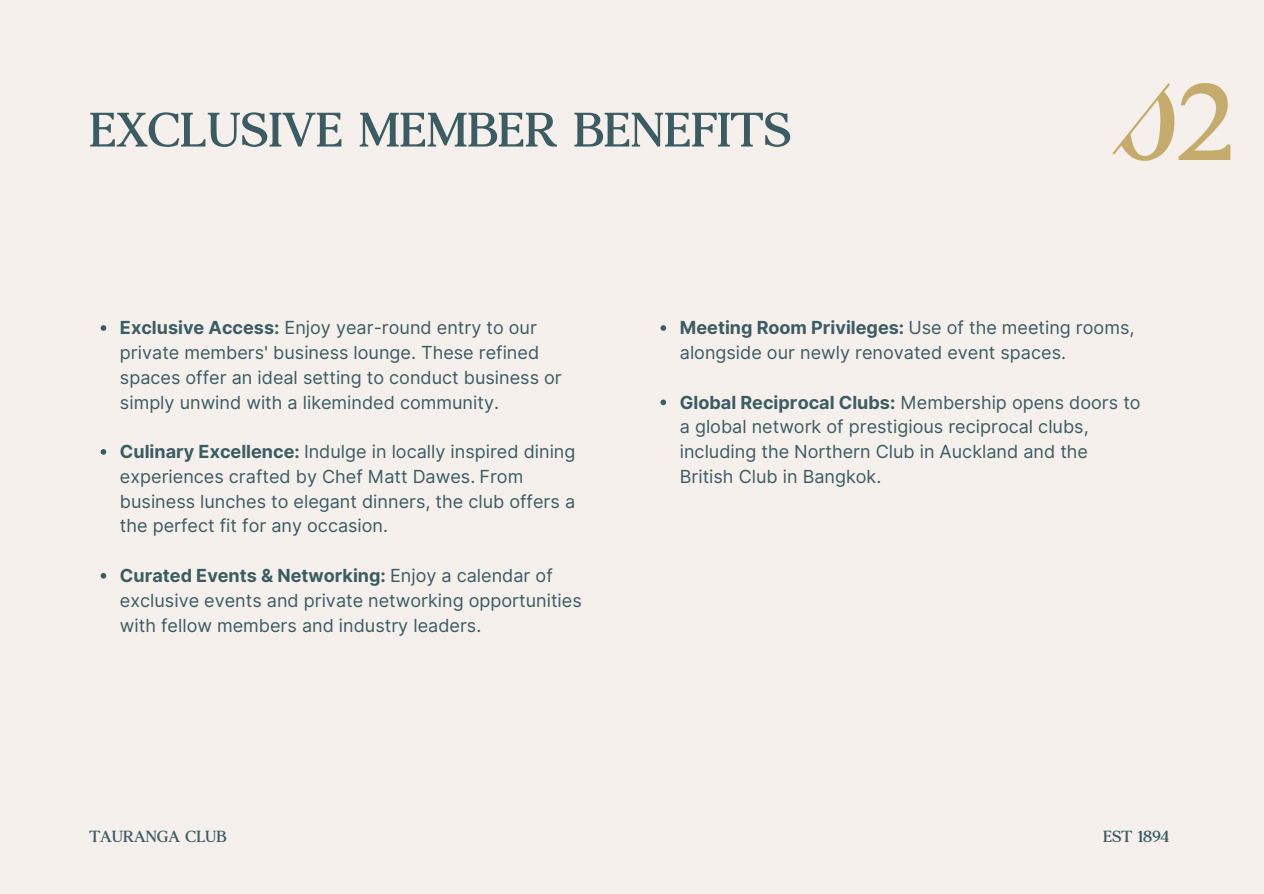
<style>
.page{position:relative;width:1264px;height:894px;background:#fff}
.page>*{position:absolute;margin:0;border:0;box-sizing:border-box;transform-origin:0 0}
.t1{font:700 121.5px "Agatho";color:#c6ac6c}
.t2{font:700 54px "Agatho";color:#3b5c63}
.t3{font:18px/24.8px "Inter";color:#3b5c63}
.t4{font:700 18px "Agatho";color:#3b5c63}
.s1{font-weight:700}
</style>
<div class="page">
<div style="left:0;top:0;width:1263px;height:893px;background:#f5f0eb"></div>
<svg style="left:101px;top:325px;width:5px;height:6px"></svg>
<svg style="left:101px;top:449px;width:5px;height:5px"></svg>
<svg style="left:101px;top:573px;width:5px;height:5px"></svg>
<svg style="left:660px;top:325px;width:6px;height:6px"></svg>
<svg style="left:660px;top:399px;width:6px;height:6px"></svg>
<svg style="left:1112px;top:83px;width:58px;height:72px"></svg>
<p class="t2" style="left:89px;top:95px;width:703px">EXCLUSIVE MEMBER BENEFITS</p>
<h2 class="t1" style="left:1113px;top:44px;width:120px">02</h2>
<h1 class="t3" style="left:120px;top:315px;width:443px"><span class="s1">Exclusive Access:</span> Enjoy year-round entry to our private members' business lounge. These refined spaces offer an ideal setting to conduct business or simply unwind with a likeminded community.</h1>
<p class="t3" style="left:120px;top:439px;width:457px"><span class="s1">Culinary Excellence:</span> Indulge in locally inspired dining experiences crafted by Chef Matt Dawes. From business lunches to elegant dinners, the club offers a the perfect fit for any occasion.</p>
<p class="t3" style="left:120px;top:563px;width:463px"><span class="s1">Curated Events &amp; Networking:</span> Enjoy a calendar of exclusive events and private networking opportunities with fellow members and industry leaders.</p>
<p class="t3" style="left:680px;top:315px;width:456px"><span class="s1">Meeting Room Privileges:</span> Use of the meeting rooms, alongside our newly renovated event spaces.</p>
<p class="t3" style="left:680px;top:389px;width:462px"><span class="s1">Global Reciprocal Clubs:</span> Membership opens doors to a global network of prestigious reciprocal clubs, including the Northern Club in Auckland and the British Club in Bangkok.</p>
<p class="t4" style="left:89px;top:824px;width:139px">TAURANGA CLUB</p>
<p class="t4" style="left:1103px;top:824px;width:67px">EST 1894</p>
</div>
